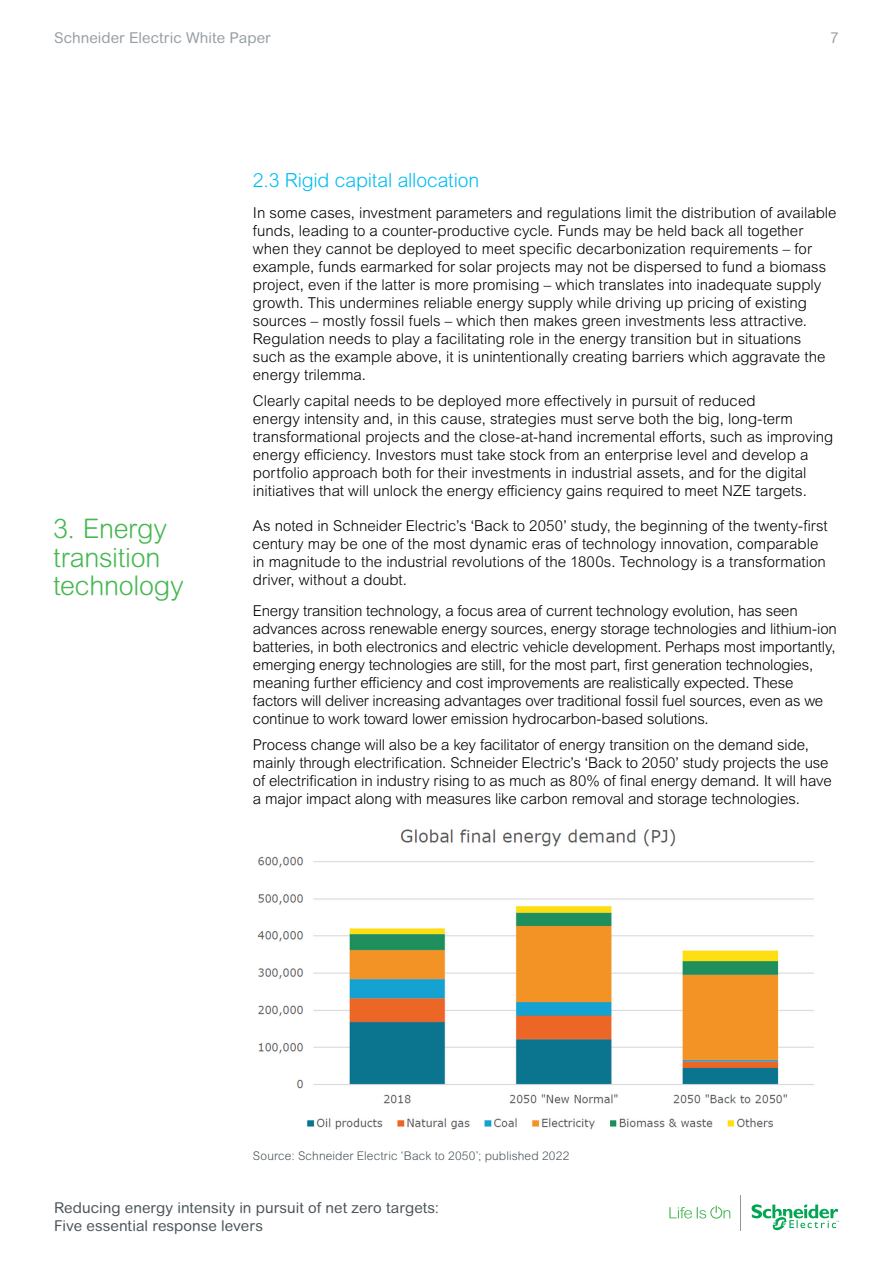
<style>
.page{position:relative;width:893px;height:1263px;background:#fff}
.page>*{position:absolute;margin:0;border:0;box-sizing:border-box;transform-origin:0 0}
.t1{font:300 27px/28.5px "Arial Rounded MT Pro";letter-spacing:-.01em;color:#46b751}
.t2{font:300 19.5px "Arial Rounded MT Pro";letter-spacing:-.01em;color:#00bdf2}
.t3{font:300 15px/18px "Arial MT Pro";letter-spacing:-.005em;color:#000}
.t4{font:15px/18px "Arial Rounded MT Pro";letter-spacing:.005em;color:#4d555b}
.t5{font:15px "Arial Rounded MT Pro";letter-spacing:.005em;color:#979fa4}
.t6{font:300 12px "Arial Rounded MT Pro";letter-spacing:.01em;color:#4d555b}
</style>
<div class="page">
<svg style="left:669px;top:1206px;width:61px;height:13px"></svg>
<hr style="left:741px;top:1195px;width:1px;height:35px;background:#939598">
<svg style="left:752px;top:1204px;width:87px;height:27px"></svg>
<img style="left:257px;top:829px;width:557px;height:301px">
<p class="t5" style="left:54px;top:29px;width:218px">Schneider Electric White Paper</p>
<p class="t5" style="left:830px;top:29px;width:10px">7</p>
<h1 class="t1" style="left:53px;top:516px;width:132px">3. Energy transition technology</h1>
<h2 class="t2" style="left:253px;top:169px;width:228px">2.3 Rigid capital allocation</h2>
<p class="t3" style="left:253px;top:204px;width:585px">In some cases, investment parameters and regulations limit the distribution of available funds, leading to a counter-productive cycle. Funds may be held back all together when they cannot be deployed to meet specific decarbonization requirements – for example, funds earmarked for solar projects may not be dispersed to fund a biomass project, even if the latter is more promising – which translates into inadequate supply growth. This undermines reliable energy supply while driving up pricing of existing sources – mostly fossil fuels – which then makes green investments less attractive.<br>Regulation needs to play a facilitating role in the energy transition but in situations such as the example above, it is unintentionally creating barriers which aggravate the energy trilemma.</p>
<p class="t3" style="left:253px;top:392px;width:582px">Clearly capital needs to be deployed more effectively in pursuit of reduced<br>energy intensity and, in this cause, strategies must serve both the big, long-term transformational projects and the close-at-hand incremental efforts, such as improving energy efficiency. Investors must take stock from an enterprise level and develop a portfolio approach both for their investments in industrial assets, and for the digital initiatives that will unlock the energy efficiency gains required to meet NZE targets.</p>
<p class="t3" style="left:253px;top:517px;width:576px">As noted in Schneider Electric’s ‘Back to 2050’ study, the beginning of the twenty-first century may be one of the most dynamic eras of technology innovation, comparable in magnitude to the industrial revolutions of the 1800s. Technology is a transformation driver, without a doubt.</p>
<p class="t3" style="left:253px;top:602px;width:585px">Energy transition technology, a focus area of current technology evolution, has seen advances across renewable energy sources, energy storage technologies and lithium-ion batteries, in both electronics and electric vehicle development. Perhaps most importantly, emerging energy technologies are still, for the most part, first generation technologies, meaning further efficiency and cost improvements are realistically expected. These factors will deliver increasing advantages over traditional fossil fuel sources, even as we continue to work toward lower emission hydrocarbon-based solutions.</p>
<p class="t3" style="left:253px;top:736px;width:580px">Process change will also be a key facilitator of energy transition on the demand side, mainly through electrification. Schneider Electric’s ‘Back to 2050’ study projects the use of electrification in industry rising to as much as 80% of final energy demand. It will have a major impact along with measures like carbon removal and storage technologies.</p>
<p class="t6" style="left:253px;top:1149px;width:318px">Source: Schneider Electric ‘Back to 2050’; published 2022</p>
<p class="t4" style="left:54px;top:1199px;width:386px">Reducing energy intensity in pursuit of net zero targets:<br>Five essential response levers</p>
</div>
